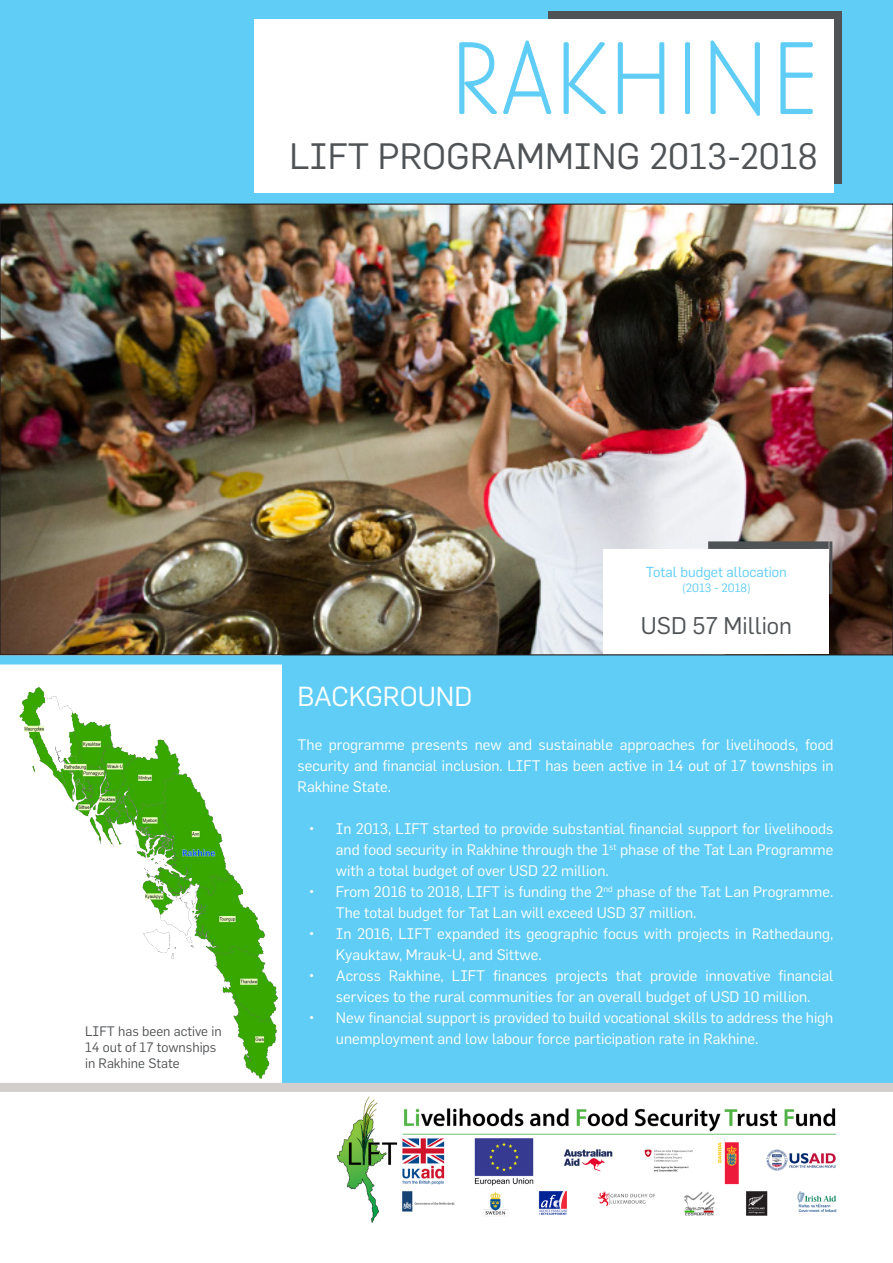
<style>
.page{position:relative;width:893px;height:1263px;background:#fff}
.page>*{position:absolute;margin:0;border:0;box-sizing:border-box;transform-origin:0 0}
.t1{font:108px "Elegant Lux Mager";color:#5fcdf5}
.t2{font:36px "Flama";color:#505355}
.t3{font:27px "Flama";color:#fff}
.t4{font:23.7px "Flama";color:#505355}
.t5{font:15px/21px "Flama";color:#fff}
.t6{font:14.25px "Flama";color:#5fcdf5}
.t7{font:13.5px/16.2px "Flama";color:#505355}
.t8{font:11.85px "Flama";color:#5fcdf5}
</style>
<div class="page">
<div style="left:282px;top:655px;width:611px;height:428px;background:#5fcdf5"></div>
<img style="left:336px;top:1096px;width:501px;height:127px">
<div style="left:0;top:0;width:893px;height:204px;background:#5fcdf5"></div>
<img style="left:2px;top:206px;width:889px;height:447px">
<div style="left:549px;top:12px;width:293px;height:172px;background:#505355"></div>
<div style="left:254px;top:19px;width:579px;height:174px;background:#fff"></div>
<hr style="left:829px;top:541px;width:3px;height:53px;background:#505355">
<div style="left:708px;top:541px;width:121px;height:8px;background:#505355"></div>
<div style="left:604px;top:549px;width:225px;height:105px;background:#fff"></div>
<img style="left:19px;top:687px;width:260px;height:392px">
<div style="left:0;top:1083px;width:893px;height:9px;background:#d2cecd"></div>
<div style="left:0;top:655px;width:282px;height:9px;background:#5fcdf5"></div>
<p class="t1" style="left:449px;top:17px;width:373px">RAKHINE</p>
<p class="t2" style="left:289px;top:135px;width:530px">LIFT PROGRAMMING 2013-2018</p>
<p class="t7" style="left:85px;top:1023px;width:138px">LIFT has been active in<br>14 out of 17 townships in Rakhine State</p>
<p class="t6" style="left:646px;top:564px;width:143px">Total budget allocation</p>
<p class="t8" style="left:682px;top:580px;width:70px">(2013 - 2018)</p>
<p class="t4" style="left:641px;top:612px;width:153px">USD 57 Million</p>
<p class="t3" style="left:298px;top:681px;width:176px">BACKGROUND</p>
<p class="t5" style="left:298px;top:734px;width:537px;text-align:justify">The programme presents new and sustainable approaches for livelihoods, food security and financial inclusion. LIFT has been active in 14 out of 17 townships in Rakhine State.</p>
<p class="t5" style="left:336px;top:818px;width:499px;text-align:justify;text-indent:-27px">• In 2013, LIFT started to provide substantial financial support for livelihoods and food security in Rakhine through the 1<sup>st</sup> phase of the Tat Lan Programme with a total budget of over USD 22 million.</p>
<p class="t5" style="left:336px;top:881px;width:499px;text-indent:-27px">• From 2016 to 2018, LIFT is funding the 2<sup>nd</sup> phase of the Tat Lan Programme.<br>The total budget for Tat Lan will exceed USD 37 million.</p>
<p class="t5" style="left:336px;top:923px;width:499px;text-indent:-27px">• In 2016, LIFT expanded its geographic focus with projects in Rathedaung,<br>Kyauktaw, Mrauk-U, and Sittwe.</p>
<p class="t5" style="left:309px;top:965px;width:526px;text-align:center">• Across Rakhine, LIFT finances projects that provide innovative financial services to the rural communities for an overall budget of USD 10 million.</p>
<p class="t5" style="left:336px;top:1007px;width:499px;text-indent:-27px">• New financial support is provided to build vocational skills to address the high unemployment and low labour force participation rate in Rakhine.</p>
</div>
